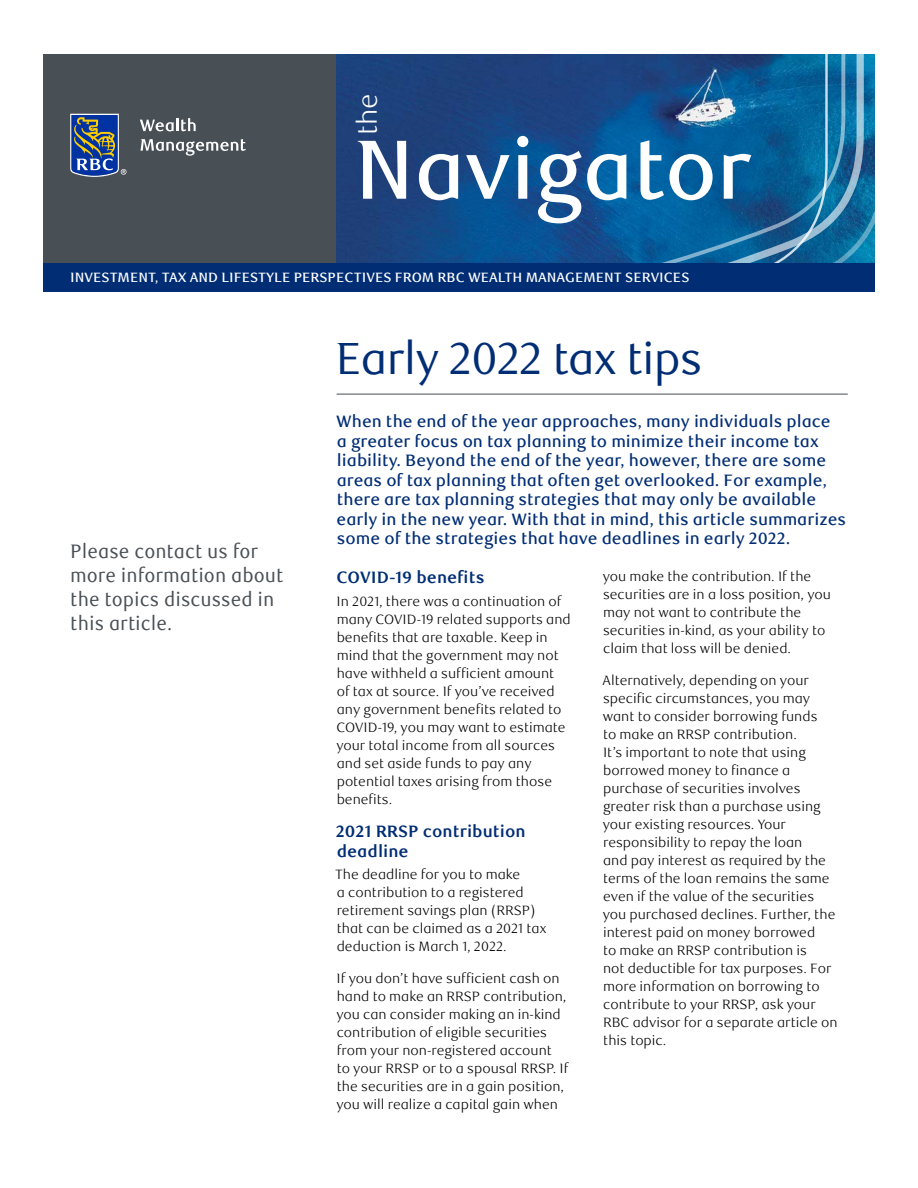
<style>
.page{position:relative;width:918px;height:1188px;background:#fff}
.page>*{position:absolute;margin:0;border:0;box-sizing:border-box;transform-origin:0 0}
.t1{font:500 84px "RBC Text";letter-spacing:-.01em;color:#fff}
._1-Main_Title{font:45px "RBC Display";color:#002d74}
.t2{font:300 27px "RBC Text";color:#fff}
.t3{font:19.5px/24px "RBC Text Cond";color:#484f55}
._3-Intro_Text{font:500 16.5px/19.5px "RBC Text";color:#002d74}
._4-Text_Headline{font:700 16.5px/19.5px "RBC Text";color:#002d74}
._5-Body_Copy{font:300 13.5px/18px "RBC Text";color:#000}
.t4{font:500 13.5px "RBC Text";color:#fff}
</style>
<div class="page">
<div style="left:43px;top:54px;width:294px;height:211px;background:#484f55"></div>
<svg style="left:70px;top:114px;width:56px;height:63px;background:#4e6588"></svg>
<svg style="left:140px;top:118px;width:56px;height:13px"></svg>
<svg style="left:141px;top:139px;width:105px;height:17px"></svg>
<img style="left:337px;top:54px;width:107px;height:210px">
<svg style="left:864px;top:54px;width:11px;height:210px;background:#0b71a1"></svg>
<svg style="left:444px;top:54px;width:420px;height:210px;background:#145a94"></svg>
<div style="left:43px;top:264px;width:832px;height:28px;background:#002d74"></div>
<hr style="left:337px;top:394px;width:511px;height:1px;background:#484f55">
<h3 class="t2" style="left:352px;top:135px;width:43px;rotate:-90deg">the</h3>
<h1 class="t1" style="left:354px;top:120px;width:399px">Navigator</h1>
<p class="t4" style="left:70px;top:270px;width:621px">INVESTMENT, TAX AND LIFESTYLE PERSPECTIVES FROM RBC WEALTH MANAGEMENT SERVICES</p>
<h3 class="t3" style="left:70px;top:540px;width:215px">Please contact us for more information about the topics discussed in this article.</h3>
<h1 class="_1-Main_Title" style="left:337px;top:332px;width:367px">Early 2022 tax tips</h1>
<p class="_3-Intro_Text" style="left:336px;top:412px;width:511px">When the end of the year approaches, many individuals place<br>a greater focus on tax planning to minimize their income tax liability. Beyond the end of the year, however, there are some areas of tax planning that often get overlooked. For example, there are tax planning strategies that may only be available early in the new year. With that in mind, this article summarizes some of the strategies that have deadlines in early 2022.</p>
<h2 class="_4-Text_Headline" style="left:337px;top:568px;width:150px">COVID-19 benefits</h2>
<p class="_5-Body_Copy" style="left:336px;top:592px;width:236px">In 2021, there was a continuation of many COVID-19 related supports and benefits that are taxable. Keep in mind that the government may not have withheld a sufficient amount<br>of tax at source. If you’ve received any government benefits related to<br>COVID-19, you may want to estimate your total income from all sources and set aside funds to pay any potential taxes arising from those benefits.</p>
<h2 class="_4-Text_Headline" style="left:336px;top:822px;width:191px">2021 RRSP contribution deadline</h2>
<p class="_5-Body_Copy" style="left:335px;top:866px;width:213px">The deadline for you to make<br>a contribution to a registered retirement savings plan (RRSP) that can be claimed as a 2021 tax deduction is March 1, 2022.</p>
<p class="_5-Body_Copy" style="left:336px;top:970px;width:234px">If you don’t have sufficient cash on hand to make an RRSP contribution, you can consider making an in-kind contribution of eligible securities from your non-registered account<br>to your RRSP or to a spousal RRSP. If the securities are in a gain position, you will realize a capital gain when</p>
<p class="_5-Body_Copy" style="left:603px;top:568px;width:230px">you make the contribution. If the securities are in a loss position, you may not want to contribute the securities in-kind, as your ability to claim that loss will be denied.</p>
<p class="_5-Body_Copy" style="left:603px;top:672px;width:237px">Alternatively, depending on your specific circumstances, you may want to consider borrowing funds<br>to make an RRSP contribution.<br>It’s important to note that using borrowed money to finance a purchase of securities involves greater risk than a purchase using your existing resources. Your responsibility to repay the loan<br>and pay interest as required by the terms of the loan remains the same even if the value of the securities you purchased declines. Further, the interest paid on money borrowed<br>to make an RRSP contribution is<br>not deductible for tax purposes. For more information on borrowing to contribute to your RRSP, ask your<br>RBC advisor for a separate article on this topic.</p>
</div>
